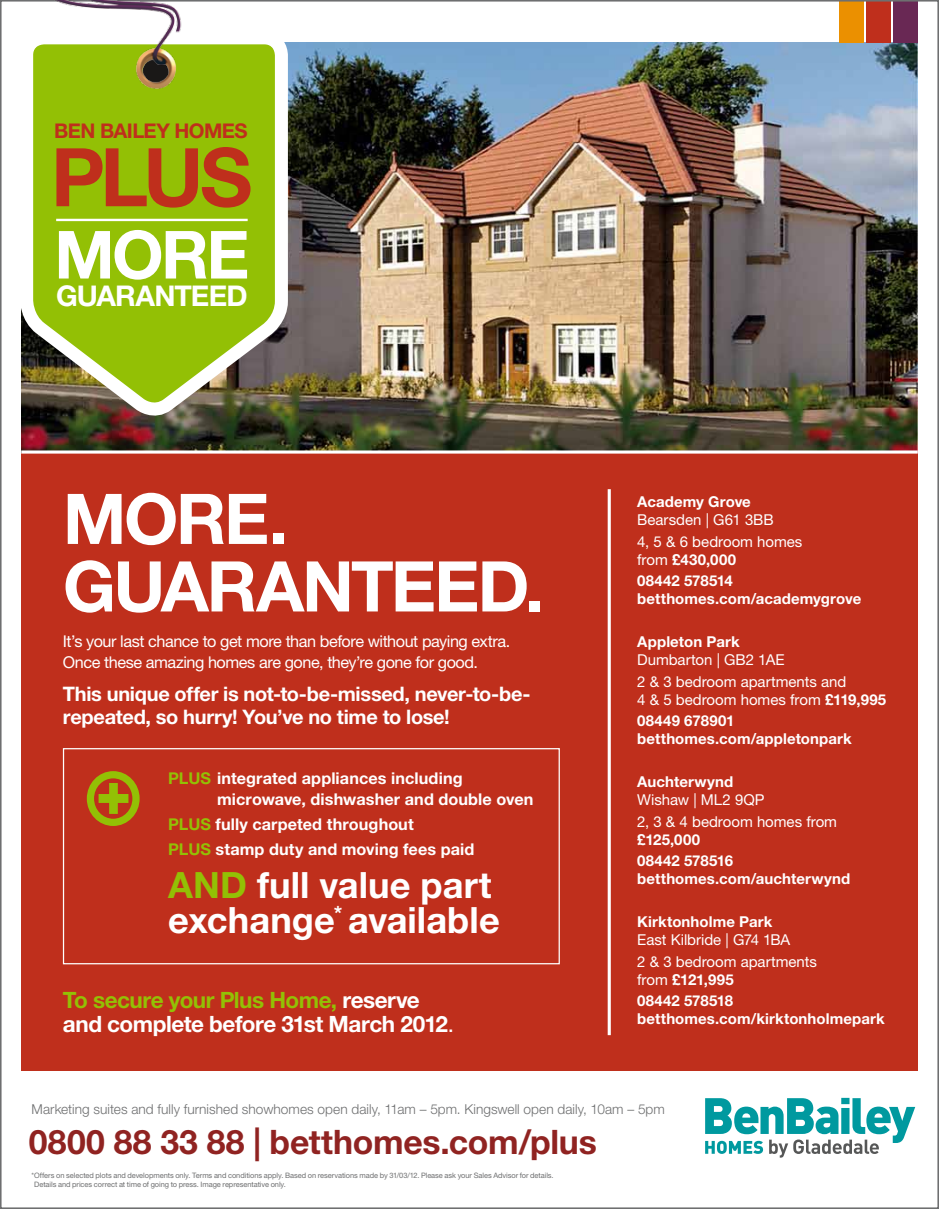
<style>
.page{position:relative;width:939px;height:1209px;background:#fff}
.page>*{position:absolute;margin:0;border:0;box-sizing:border-box;transform-origin:0 0}
.t1{font:700 81px "Helvetica Neue LT";color:#bf2f1c}
.t2{font:700 70px/67.5px "Helvetica Neue LT";letter-spacing:-.035em;color:#fff}
.t3{font:700 66.38px "Helvetica Neue LT";color:#fff}
.t4{font:700 36.25px/35px "Helvetica Neue LT";color:#fff}
.t5{font:700 33.75px "Helvetica Neue LT";letter-spacing:-.005em;color:#902321}
.t6{font:700 28.62px "Helvetica Neue LT";letter-spacing:-.025em;color:#fff}
.t7{font:700 22.5px/23.8px "Helvetica Neue LT";letter-spacing:-.02em;color:#fff}
.t8{font:700 20.25px "Helvetica Neue LT";letter-spacing:-.025em;color:#bf2f1c}
.t9{font:700 20px/22.5px "Helvetica Neue LT";letter-spacing:-.015em;color:#fff}
.t10{font:700 16.25px/21.2px "Helvetica Neue LT";letter-spacing:.005em;color:#fff}
.t11{font:16.25px/21.2px "Helvetica Neue LT";letter-spacing:-.03em;color:#fff}
.t12{font:700 15px/21.5px "Helvetica Neue LT";letter-spacing:.005em;color:#fff}
.t13{font:15px/21.5px "Helvetica Neue LT";letter-spacing:-.005em;color:#fff}
.t14{font:300 13.62px "Helvetica Neue LT";color:#6e6f70}
.t15{font:7.5px/9px "Helvetica Neue LT";letter-spacing:-.005em;color:#6e6f70}
.s1{color:#93c005}
.s2{font-weight:400}
.s3{font-weight:700}
</style>
<div class="page">
<img style="left:21px;top:43px;width:897px;height:407px">
<div style="left:840px;top:0;width:24px;height:43px;background:#eb9000"></div>
<div style="left:867px;top:0;width:24px;height:43px;background:#bf2f1c"></div>
<div style="left:893px;top:0;width:25px;height:43px;background:#692854"></div>
<div style="left:21px;top:453px;width:897px;height:617px;background:#bf2f1c"></div>
<div style="left:63px;top:748px;width:497px;height:216px;border:1px solid #fff"></div>
<div style="left:87px;top:771px;width:53px;height:54px;border:7px solid #93c005;border-radius:50%"></div>
<svg style="left:98px;top:782px;width:31px;height:32px"></svg>
<hr style="left:608px;top:489px;width:3px;height:546px;background:#fff">
<svg style="left:21px;top:42px;width:273px;height:388px;background:#92b02b"></svg>
<img style="left:15px;top:0;width:205px;height:115px">
<div style="left:15px;top:36px;width:12px;height:17px;background:#fff"></div>
<hr style="left:56px;top:219px;width:192px;height:2px;background:#fff">
<svg style="left:705px;top:1097px;width:210px;height:60px"></svg>
<h3 class="t8" style="left:54px;top:118px;width:195px">BEN BAILEY HOMES</h3>
<h1 class="t1" style="left:51px;top:127px;width:203px">PLUS</h1>
<h3 class="t3" style="left:54px;top:214px;width:197px">MORE</h3>
<h3 class="t6" style="left:56px;top:278px;width:193px">GUARANTEED</h3>
<h2 class="t2" style="left:63px;top:483px;width:483px">MORE.<br>GUARANTEED.</h2>
<p class="t11" style="left:63px;top:630px;width:449px">It’s your last chance to get more than before without paying extra.<br>Once these amazing homes are gone, they’re gone for good.</p>
<h3 class="t9" style="left:63px;top:682px;width:469px">This unique offer is not-to-be-missed, never-to-be&shy;repeated, so hurry! You’ve no time to lose!</h3>
<p class="t10" style="left:217px;top:767px;width:318px;text-indent:-49px"><span class="s1">PLUS</span> integrated appliances including microwave, dishwasher and double oven</p>
<p class="t10" style="left:168px;top:811px;width:308px;line-height:24.8px"><span class="s1">PLUS</span> fully carpeted throughout<br><span class="s1">PLUS</span> stamp duty and moving fees paid</p>
<h3 class="t4" style="left:168px;top:866px;width:333px"><span class="s1">AND</span> full value part exchange<sup>*</sup> available</h3>
<h3 class="t7" style="left:63px;top:987px;width:393px"><span class="s1">To secure your Plus Home,</span> reserve and complete before 31st March 2012<span class="s2">.</span></h3>
<p class="t12" style="left:637px;top:490px;width:115px">Academy Grove</p>
<p class="t13" style="left:637px;top:508px;width:167px">Bearsden | G61 3BB<br>4, 5 &amp; 6 bedroom homes</p>
<p class="t12" style="left:637px;top:548px;width:100px"><span class="s2">from</span> £430,000<br>08442 578514</p>
<p class="t12" style="left:637px;top:587px;width:226px">betthomes.com/academygrove</p>
<p class="t12" style="left:637px;top:630px;width:104px">Appleton Park</p>
<p class="t13" style="left:637px;top:648px;width:211px">Dumbarton | GB2 1AE<br>2 &amp; 3 bedroom apartments and</p>
<p class="t13" style="left:637px;top:688px;width:251px">4 &amp; 5 bedroom homes from <span class="s3">£119,995<br>08449 678901</span></p>
<p class="t12" style="left:637px;top:727px;width:216px">betthomes.com/appletonpark</p>
<p class="t12" style="left:637px;top:770px;width:98px">Auchterwynd</p>
<p class="t13" style="left:637px;top:788px;width:201px">Wishaw | ML2 9QP<br>2, 3 &amp; 4 bedroom homes from</p>
<p class="t12" style="left:637px;top:828px;width:97px">£125,000<br>08442 578516</p>
<p class="t12" style="left:637px;top:867px;width:215px">betthomes.com/auchterwynd</p>
<p class="t12" style="left:637px;top:910px;width:137px">Kirktonholme Park</p>
<p class="t13" style="left:637px;top:928px;width:181px">East Kilbride | G74 1BA<br>2 &amp; 3 bedroom apartments</p>
<p class="t12" style="left:637px;top:968px;width:98px"><span class="s2">from</span> £121,995<br>08442 578518</p>
<p class="t12" style="left:637px;top:1007px;width:249px">betthomes.com/kirktonholmepark</p>
<p class="t14" style="left:32px;top:1100px;width:635px">Marketing suites and fully furnished showhomes open daily, 11am – 5pm. Kingswell open daily, 10am – 5pm</p>
<h3 class="t5" style="left:29px;top:1121px;width:569px">0800 88 33 88 | betthomes.com/plus</h3>
<p class="t15" style="left:34px;top:1170px;width:521px;text-indent:-3px">*Offers on selected plots and developments only. Terms and conditions apply. Based on reservations made by 31/03/12. Please ask your Sales Advisor for details.<br>Details and prices correct at time of going to press. Image representative only.</p>
</div>
